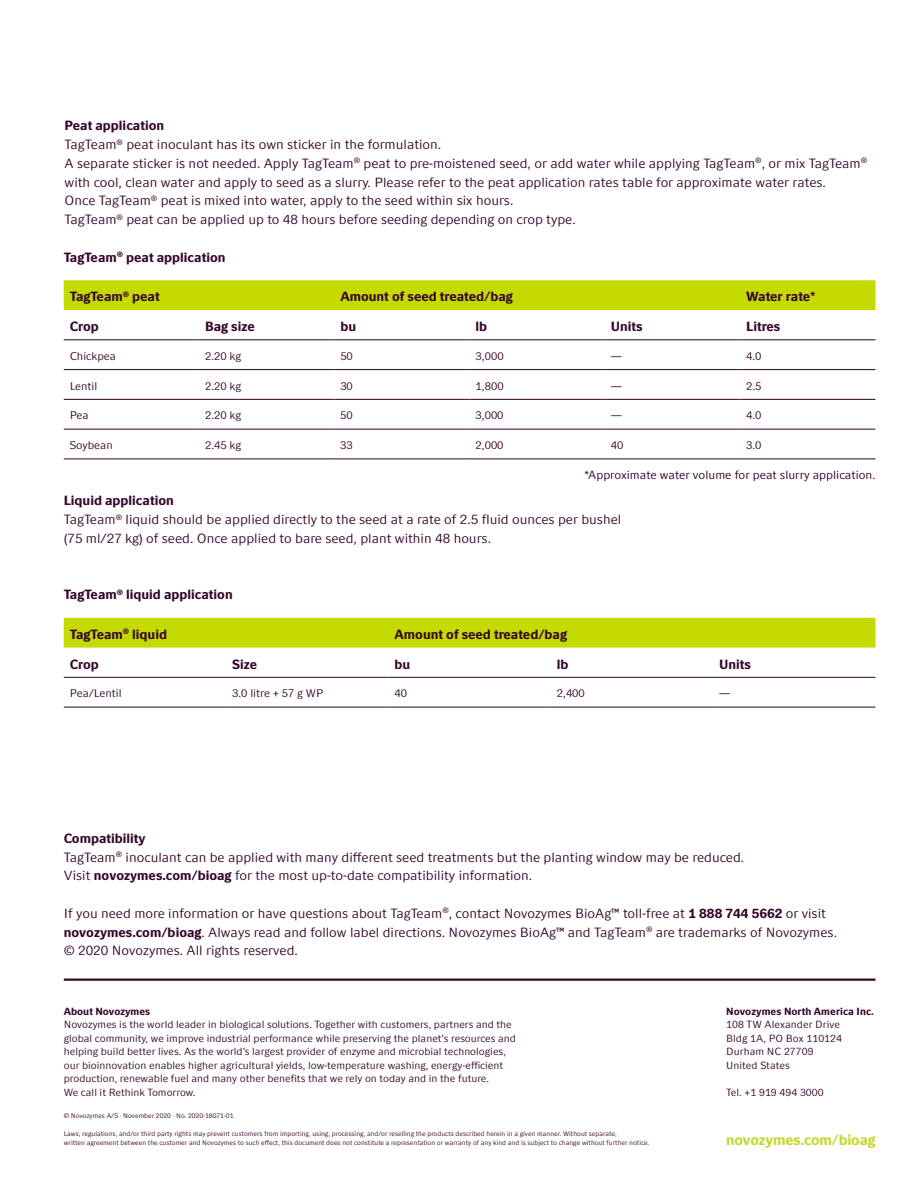
<style>
.page{position:relative;width:918px;height:1188px;background:#fff}
.page>*{position:absolute;margin:0;border:0;box-sizing:border-box;transform-origin:0 0}
.t1{font:700 14.85px "Novozymes";letter-spacing:-.01em;color:#c4d82e}
.t2{font:13.5px/18.8px "Novozymes";color:#35072b}
.t3{font:700 13.5px "Novozymes";color:#35072b}
.t4{font:12px "Novozymes";color:#2d0028}
.t5{font:11.25px "Novozymes";color:#35072b}
.t6{font:10.5px/13.5px "Novozymes";color:#35072b}
.t7{font:700 10.5px "Novozymes";letter-spacing:.005em;color:#35072b}
.t8{font:6.75px/9px "Novozymes";color:#35072b}
.s1{font-weight:700}
</style>
<div class="page">
<hr style="left:64px;top:979px;width:811px;height:2px;background:#35072b">
<div style="left:64px;top:280px;width:811px;height:30px;background:#c5da00"></div>
<hr style="left:64px;top:339px;width:135px;height:1px;background:#2d0028">
<hr style="left:199px;top:339px;width:135px;height:1px;background:#2d0028">
<hr style="left:334px;top:339px;width:136px;height:1px;background:#2d0028">
<hr style="left:470px;top:339px;width:135px;height:1px;background:#2d0028">
<hr style="left:605px;top:339px;width:135px;height:1px;background:#2d0028">
<hr style="left:740px;top:339px;width:135px;height:1px;background:#2d0028">
<hr style="left:64px;top:369px;width:135px;height:1px;background:#2d0028">
<hr style="left:199px;top:369px;width:135px;height:1px;background:#2d0028">
<hr style="left:334px;top:369px;width:136px;height:1px;background:#2d0028">
<hr style="left:470px;top:369px;width:135px;height:1px;background:#2d0028">
<hr style="left:605px;top:369px;width:135px;height:1px;background:#2d0028">
<hr style="left:740px;top:369px;width:135px;height:1px;background:#2d0028">
<hr style="left:64px;top:399px;width:135px;height:1px;background:#2d0028">
<hr style="left:199px;top:399px;width:135px;height:1px;background:#2d0028">
<hr style="left:334px;top:399px;width:136px;height:1px;background:#2d0028">
<hr style="left:470px;top:399px;width:135px;height:1px;background:#2d0028">
<hr style="left:605px;top:399px;width:135px;height:1px;background:#2d0028">
<hr style="left:740px;top:399px;width:135px;height:1px;background:#2d0028">
<hr style="left:64px;top:429px;width:135px;height:1px;background:#2d0028">
<hr style="left:199px;top:429px;width:135px;height:1px;background:#2d0028">
<hr style="left:334px;top:429px;width:136px;height:1px;background:#2d0028">
<hr style="left:470px;top:429px;width:135px;height:1px;background:#2d0028">
<hr style="left:605px;top:429px;width:135px;height:1px;background:#2d0028">
<hr style="left:740px;top:429px;width:135px;height:1px;background:#2d0028">
<hr style="left:64px;top:459px;width:135px;height:1px;background:#2d0028">
<hr style="left:199px;top:459px;width:135px;height:1px;background:#2d0028">
<hr style="left:334px;top:459px;width:136px;height:1px;background:#2d0028">
<hr style="left:470px;top:459px;width:135px;height:1px;background:#2d0028">
<hr style="left:605px;top:459px;width:135px;height:1px;background:#2d0028">
<hr style="left:740px;top:459px;width:135px;height:1px;background:#2d0028">
<div style="left:64px;top:618px;width:811px;height:30px;background:#c5da00"></div>
<hr style="left:64px;top:677px;width:162px;height:1px;background:#2d0028">
<hr style="left:226px;top:677px;width:162px;height:1px;background:#2d0028">
<hr style="left:388px;top:677px;width:163px;height:1px;background:#2d0028">
<hr style="left:551px;top:677px;width:162px;height:1px;background:#2d0028">
<hr style="left:713px;top:677px;width:162px;height:1px;background:#2d0028">
<hr style="left:64px;top:707px;width:162px;height:1px;background:#2d0028">
<hr style="left:226px;top:707px;width:162px;height:1px;background:#2d0028">
<hr style="left:388px;top:707px;width:163px;height:1px;background:#2d0028">
<hr style="left:551px;top:707px;width:162px;height:1px;background:#2d0028">
<hr style="left:713px;top:707px;width:162px;height:1px;background:#2d0028">
<p class="t2" style="left:65px;top:116px;width:804px"><span class="s1">Peat application<br></span>TagTeam<sup>®</sup> peat inoculant has its own sticker in the formulation.<br>A separate sticker is not needed. Apply TagTeam<sup>®</sup> peat to pre-moistened seed, or add water while applying TagTeam<sup>®</sup>, or mix TagTeam<sup>® </sup>with cool, clean water and apply to seed as a slurry. Please refer to the peat application rates table for approximate water rates.<br>Once TagTeam<sup>®</sup> peat is mixed into water, apply to the seed within six hours.<br>TagTeam<sup>®</sup> peat can be applied up to 48 hours before seeding depending on crop type.</p>
<p class="t3" style="left:64px;top:249px;width:163px">TagTeam<sup>®</sup> peat application</p>
<p class="t3" style="left:70px;top:289px;width:91px">TagTeam<sup>®</sup> peat</p>
<p class="t3" style="left:340px;top:289px;width:174px">Amount of seed treated/bag</p>
<p class="t3" style="left:746px;top:289px;width:71px">Water rate*</p>
<p class="t3" style="left:70px;top:319px;width:31px">Crop</p>
<p class="t3" style="left:205px;top:319px;width:51px">Bag size</p>
<p class="t3" style="left:340px;top:319px;width:17px">bu</p>
<p class="t3" style="left:476px;top:319px;width:13px">lb</p>
<p class="t3" style="left:611px;top:319px;width:33px">Units</p>
<p class="t3" style="left:746px;top:319px;width:36px">Litres</p>
<p class="t5" style="left:70px;top:350px;width:48px">Chickpea</p>
<p class="t5" style="left:205px;top:350px;width:38px">2.20 kg</p>
<p class="t5" style="left:340px;top:350px;width:14px">50</p>
<p class="t5" style="left:476px;top:350px;width:30px">3,000</p>
<p class="t5" style="left:611px;top:350px;width:13px">—</p>
<p class="t5" style="left:746px;top:350px;width:17px">4.0</p>
<p class="t5" style="left:70px;top:379px;width:29px">Lentil</p>
<p class="t5" style="left:205px;top:379px;width:38px">2.20 kg</p>
<p class="t5" style="left:340px;top:379px;width:14px">30</p>
<p class="t5" style="left:476px;top:379px;width:30px">1,800</p>
<p class="t5" style="left:611px;top:379px;width:13px">—</p>
<p class="t5" style="left:746px;top:379px;width:17px">2.5</p>
<p class="t5" style="left:70px;top:409px;width:20px">Pea</p>
<p class="t5" style="left:205px;top:409px;width:38px">2.20 kg</p>
<p class="t5" style="left:340px;top:409px;width:14px">50</p>
<p class="t5" style="left:476px;top:409px;width:30px">3,000</p>
<p class="t5" style="left:611px;top:409px;width:13px">—</p>
<p class="t5" style="left:746px;top:409px;width:17px">4.0</p>
<p class="t5" style="left:70px;top:439px;width:45px">Soybean</p>
<p class="t5" style="left:205px;top:439px;width:38px">2.45 kg</p>
<p class="t5" style="left:340px;top:439px;width:14px">33</p>
<p class="t5" style="left:476px;top:439px;width:30px">2,000</p>
<p class="t5" style="left:611px;top:439px;width:14px">40</p>
<p class="t5" style="left:746px;top:439px;width:17px">3.0</p>
<p class="t4" style="left:584px;top:468px;width:293px">*Approximate water volume for peat slurry application.</p>
<p class="t2" style="left:64px;top:491px;width:559px"><span class="s1">Liquid application<br></span>TagTeam<sup>®</sup> liquid should be applied directly to the seed at a rate of 2.5 fluid ounces per bushel (75 ml/27 kg) of seed. Once applied to bare seed, plant within 48 hours.</p>
<p class="t3" style="left:64px;top:587px;width:171px">TagTeam<sup>®</sup> liquid application</p>
<p class="t3" style="left:70px;top:627px;width:99px">TagTeam<sup>®</sup> liquid</p>
<p class="t3" style="left:395px;top:627px;width:174px">Amount of seed treated/bag</p>
<p class="t3" style="left:70px;top:656px;width:31px">Crop</p>
<p class="t3" style="left:232px;top:656px;width:27px">Size</p>
<p class="t3" style="left:395px;top:656px;width:17px">bu</p>
<p class="t3" style="left:557px;top:656px;width:13px">lb</p>
<p class="t3" style="left:719px;top:656px;width:33px">Units</p>
<p class="t5" style="left:70px;top:687px;width:53px">Pea/Lentil</p>
<p class="t5" style="left:232px;top:687px;width:93px">3.0 litre + 57 g WP</p>
<p class="t5" style="left:395px;top:687px;width:14px">40</p>
<p class="t5" style="left:557px;top:687px;width:30px">2,400</p>
<p class="t5" style="left:719px;top:687px;width:13px">—</p>
<p class="t2" style="left:64px;top:829px;width:682px"><span class="s1">Compatibility<br></span>TagTeam<sup>®</sup> inoculant can be applied with many different seed treatments but the planting window may be reduced.<br>Visit <span class="s1">novozymes.com/bioag</span> for the most up-to-date compatibility information.</p>
<p class="t2" style="left:64px;top:904px;width:775px">If you need more information or have questions about TagTeam<sup>®</sup>, contact Novozymes BioAg™ toll-free at <span class="s1">1 888 744 5662</span> or visit <span class="s1">novozymes.com/bioag</span>. Always read and follow label directions. Novozymes BioAg™ and TagTeam<sup>®</sup> are trademarks of Novozymes. © 2020 Novozymes. All rights reserved.</p>
<p class="t7" style="left:64px;top:1005px;width:88px">About Novozymes</p>
<p class="t6" style="left:64px;top:1018px;width:454px">Novozymes is the world leader in biological solutions. Together with customers, partners and the global community, we improve industrial performance while preserving the planet’s resources and helping build better lives. As the world’s largest provider of enzyme and microbial technologies, our bioinnovation enables higher agricultural yields, low-temperature washing, energy-efficient production, renewable fuel and many other benefits that we rely on today and in the future.<br>We call it Rethink Tomorrow.</p>
<p class="t8" style="left:64px;top:1111px;width:171px">© Novozymes A/S · November 2020 · No. 2020-18071-01</p>
<p class="t8" style="left:64px;top:1130px;width:587px">Laws, regulations, and/or third party rights may prevent customers from importing, using, processing, and/or reselling the products described herein in a given manner. Without separate,<br>written agreement between the customer and Novozymes to such effect, this document does not constitute a representation or warranty of any kind and is subject to change without further notice.</p>
<p class="t7" style="left:726px;top:1005px;width:149px">Novozymes North America Inc.</p>
<p class="t6" style="left:726px;top:1018px;width:117px">108 TW Alexander Drive<br>Bldg 1A, PO Box 110124<br>Durham NC 27709<br>United States</p>
<p class="t6" style="left:726px;top:1085px;width:99px">Tel. +1 919 494 3000</p>
<p class="t1" style="left:726px;top:1132px;width:151px">novozymes.com/bioag</p>
</div>
